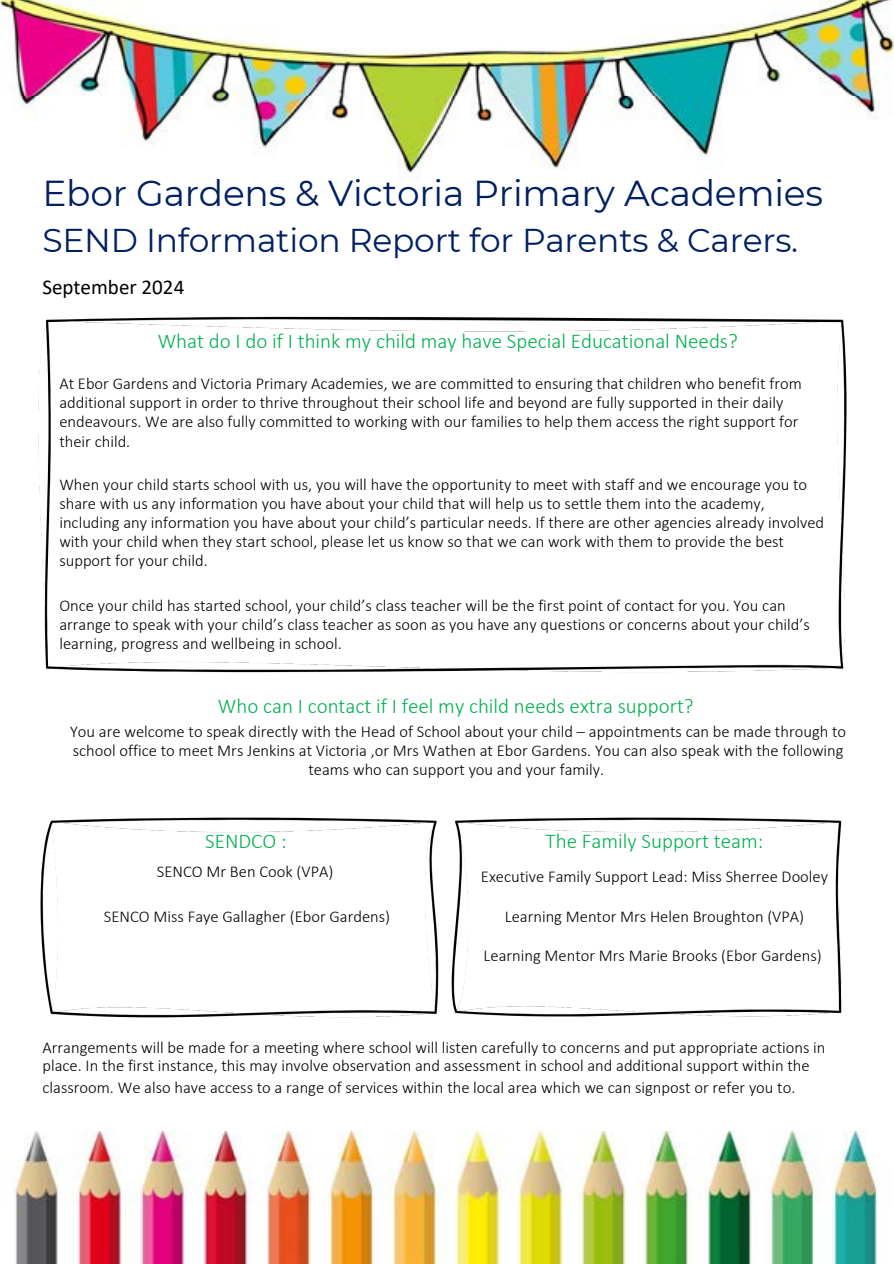
<style>
.page{position:relative;width:894px;height:1264px;background:#fff}
.page>*{position:absolute;margin:0;border:0;box-sizing:border-box;transform-origin:0 0}
.t1{font:36px "Montserrat";letter-spacing:-.005em;color:#002060}
.t2{font:33px "Montserrat";letter-spacing:-.005em;color:#002060}
.t3{font:300 21px "Calibri";color:#00b050}
.t4{font:21px "Calibri";color:#000}
.t5{font:300 16.5px/19.2px "Calibri";color:#000}
</style>
<div class="page">
<img style="left:0;top:0;width:893px;height:177px">
<img style="left:14px;top:1130px;width:865px;height:133px">
<img style="left:38px;top:316px;width:809px;height:357px">
<img style="left:40px;top:817px;width:802px;height:201px">
<p class="t1" style="left:42px;top:171px;width:781px">Ebor Gardens &amp; Victoria Primary Academies</p>
<p class="t2" style="left:42px;top:220px;width:757px">SEND Information Report for Parents &amp; Carers.</p>
<p class="t4" style="left:42px;top:278px;width:143px">September 2024</p>
<p class="t3" style="left:158px;top:332px;width:581px">What do I do if I think my child may have Special Educational Needs?</p>
<p class="t5" style="left:59px;top:375px;width:743px">At Ebor Gardens and Victoria Primary Academies, we are committed to ensuring that children who benefit from additional support in order to thrive throughout their school life and beyond are fully supported in their daily endeavours. We are also fully committed to working with our families to help them access the right support for their child.</p>
<p class="t5" style="left:59px;top:476px;width:766px">When your child starts school with us, you will have the opportunity to meet with staff and we encourage you to share with us any information you have about your child that will help us to settle them into the academy, including any information you have about your child’s particular needs. If there are other agencies already involved with your child when they start school, please let us know so that we can work with them to provide the best support for your child.</p>
<p class="t5" style="left:59px;top:597px;width:752px">Once your child has started school, your child’s class teacher will be the first point of contact for you. You can arrange to speak with your child’s class teacher as soon as you have any questions or concerns about your child’s learning, progress and wellbeing in school.</p>
<p class="t3" style="left:218px;top:697px;width:477px">Who can I contact if I feel my child needs extra support?</p>
<p class="t5" style="left:70px;top:723px;width:777px;text-align:center">You are welcome to speak directly with the Head of School about your child – appointments can be made through to school office to meet Mrs Jenkins at Victoria ,or Mrs Wathen at Ebor Gardens. You can also speak with the following teams who can support you and your family.</p>
<p class="t3" style="left:205px;top:832px;width:83px">SENDCO :</p>
<p class="t5" style="left:157px;top:862px;width:178px">SENCO Mr Ben Cook (VPA)</p>
<p class="t5" style="left:104px;top:907px;width:288px">SENCO Miss Faye Gallagher (Ebor Gardens)</p>
<p class="t3" style="left:545px;top:832px;width:219px">The Family Support team:</p>
<h2 class="t5" style="left:481px;top:868px;width:348px">Executive Family Support Lead: Miss Sherree Dooley</h2>
<h2 class="t5" style="left:504px;top:907px;width:301px">Learning Mentor Mrs Helen Broughton (VPA)</h2>
<h2 class="t5" style="left:483px;top:947px;width:339px">Learning Mentor Mrs Marie Brooks (Ebor Gardens)</h2>
<p class="t5" style="left:42px;top:1039px;width:784px;line-height:18px">Arrangements will be made for a meeting where school will listen carefully to concerns and put appropriate actions in place. In the first instance, this may involve observation and assessment in school and additional support within the</p>
<p class="t5" style="left:42px;top:1079px;width:754px">classroom. We also have access to a range of services within the local area which we can signpost or refer you to.</p>
</div>
